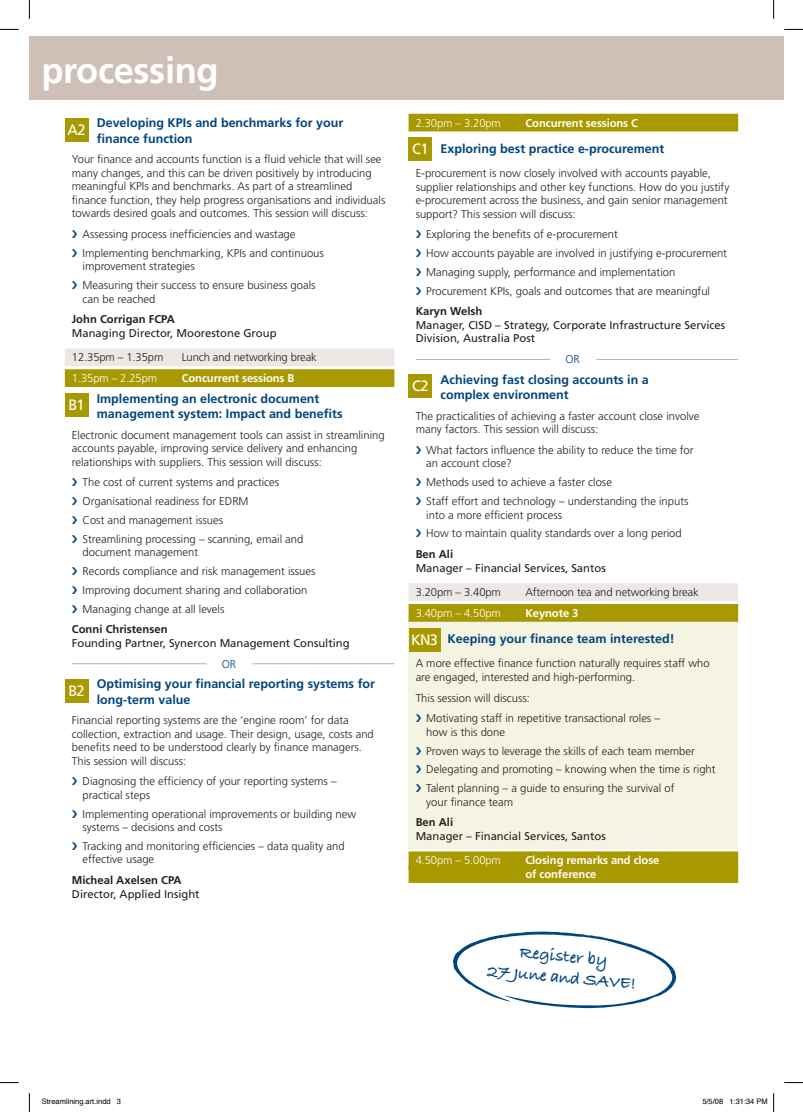
<style>
.page{position:relative;width:803px;height:1112px;background:#fff}
.page>*{position:absolute;margin:0;border:0;box-sizing:border-box;transform-origin:0 0}
.t1{font:700 36.25px "Frutiger";letter-spacing:-.01em;color:#fff}
.t2{font:17.5px/21px "Bradley Hand ITCTT Bold";color:#01457f;text-align:center}
.t3{font:15px "Frutiger";letter-spacing:-.045em;color:#fff}
.t4{font:700 12.5px/15.2px "Frutiger";color:#01457f}
.t5{font:300 11.25px/13.5px "Frutiger";color:#231f20}
.t6{font:11.25px/13.5px "Frutiger";color:#231f20}
.t7{font:700 11.25px/13.8px "Frutiger";letter-spacing:-.01em;color:#fff}
.t8{font:700 11.25px "Frutiger";color:#231f20}
.t9{font:300 11.25px "Frutiger";letter-spacing:-.01em;color:#fff}
.t10{font:300 11.25px "Frutiger";color:#01457f}
.t11{font:7.5px "Helvetica";color:#000}
.s1{font-weight:400;font-size:15px;color:#fff}
</style>
<div class="page">
<div style="left:409px;top:614px;width:329px;height:234px;background:#f5f3e1"></div>
<div style="left:29px;top:36px;width:755px;height:64px;background:#cec0b6"></div>
<div style="left:65px;top:348px;width:329px;height:18px;background:#ede8e5"></div>
<div style="left:65px;top:369px;width:329px;height:18px;background:#a99901"></div>
<hr style="left:72px;top:663px;width:322px;height:1px;background:#bfaea3">
<div style="left:207px;top:656px;width:46px;height:15px;background:#fff"></div>
<div style="left:65px;top:118px;width:23px;height:24px;background:#a99901"></div>
<div style="left:65px;top:393px;width:23px;height:23px;background:#a99901"></div>
<div style="left:65px;top:678px;width:23px;height:24px;background:#a99901"></div>
<div style="left:409px;top:114px;width:329px;height:17px;background:#a99901"></div>
<hr style="left:416px;top:359px;width:322px;height:1px;background:#bfaea3">
<div style="left:550px;top:352px;width:46px;height:15px;background:#fff"></div>
<div style="left:409px;top:583px;width:329px;height:17px;background:#ede8e5"></div>
<div style="left:409px;top:604px;width:329px;height:17px;background:#a99901"></div>
<div style="left:409px;top:851px;width:329px;height:17px;background:#a99901"></div>
<div style="left:409px;top:865px;width:329px;height:17px;background:#a99901"></div>
<div style="left:409px;top:138px;width:23px;height:23px;background:#a99901"></div>
<div style="left:409px;top:374px;width:23px;height:24px;background:#a99901"></div>
<div style="left:409px;top:627px;width:31px;height:24px;background:#a99901"></div>
<svg style="left:453px;top:931px;width:223px;height:76px"></svg>
<svg style="left:0;top:29px;width:19px;height:1px"></svg>
<svg style="left:784px;top:29px;width:19px;height:1px"></svg>
<svg style="left:0;top:1082px;width:19px;height:1px"></svg>
<svg style="left:784px;top:1082px;width:19px;height:1px"></svg>
<svg style="left:29px;top:0;width:1px;height:19px"></svg>
<svg style="left:29px;top:1093px;width:1px;height:18px"></svg>
<svg style="left:773px;top:0;width:1px;height:19px"></svg>
<svg style="left:773px;top:1093px;width:1px;height:18px"></svg>
<h1 class="t1" style="left:-3px;top:49px;width:223px">e processing</h1>
<h3 class="t3" style="left:68px;top:121px;width:19px">A2</h3>
<p class="t4" style="left:97px;top:115px;width:248px">Developing KPIs and benchmarks for your finance function</p>
<p class="t5" style="left:72px;top:153px;width:315px">Your finance and accounts function is a fluid vehicle that will see many changes, and this can be driven positively by introducing meaningful KPIs and benchmarks. As part of a streamlined finance function, they help progress organisations and individuals towards desired goals and outcomes. This session will discuss:</p>
<p class="t5" style="left:83px;top:225px;width:243px;line-height:18.8px">Assessing process inefficiencies and wastage<br>Implementing benchmarking, KPIs and continuous</p>
<p class="t5" style="left:83px;top:257px;width:234px;line-height:18.8px">improvement strategies<br>Measuring their success to ensure business goals</p>
<p class="t5" style="left:83px;top:292px;width:74px">can be reached</p>
<p class="t8" style="left:72px;top:312px;width:104px">John Corrigan FCPA</p>
<p class="t6" style="left:72px;top:326px;width:206px">Managing Director, Moorestone Group</p>
<p class="t5" style="left:72px;top:350px;width:93px">12.35pm – 1.35pm</p>
<p class="t5" style="left:182px;top:350px;width:137px">Lunch and networking break</p>
<p class="t9" style="left:72px;top:371px;width:87px">1.35pm – 2.25pm</p>
<p class="t7" style="left:182px;top:371px;width:114px">Concurrent sessions B</p>
<h3 class="t3" style="left:68px;top:396px;width:18px">B1</h3>
<p class="t4" style="left:97px;top:390px;width:247px">Implementing an electronic document management system: Impact and benefits</p>
<p class="t5" style="left:72px;top:428px;width:314px">Electronic document management tools can assist in streamlining accounts payable, improving service delivery and enhancing relationships with suppliers. This session will discuss:</p>
<p class="t5" style="left:83px;top:473px;width:222px;line-height:18.8px">The cost of current systems and practices Organisational readiness for EDRM<br>Cost and management issues<br>Streamlining processing – scanning, email and</p>
<p class="t5" style="left:83px;top:543px;width:234px;line-height:18.8px">document management<br>Records compliance and risk management issues Improving document sharing and collaboration Managing change at all levels</p>
<p class="t8" style="left:72px;top:622px;width:97px">Conni Christensen</p>
<p class="t6" style="left:72px;top:636px;width:279px">Founding Partner, Synercon Management Consulting</p>
<p class="t10" style="left:216px;top:657px;width:8px">or</p>
<h3 class="t3" style="left:68px;top:681px;width:18px">B2</h3>
<p class="t4" style="left:97px;top:676px;width:280px">Optimising your financial reporting systems for long-term value</p>
<p class="t5" style="left:72px;top:713px;width:303px">Financial reporting systems are the ‘engine room’ for data collection, extraction and usage. Their design, usage, costs and benefits need to be understood clearly by finance managers.<br>This session will discuss:</p>
<p class="t5" style="left:83px;top:774px;width:256px">Diagnosing the efficiency of your reporting systems – practical steps</p>
<p class="t5" style="left:83px;top:806px;width:275px">Implementing operational improvements or building new systems – decisions and costs</p>
<p class="t5" style="left:83px;top:839px;width:264px">Tracking and monitoring efficiencies – data quality and effective usage</p>
<p class="t8" style="left:72px;top:873px;width:111px">Micheal Axelsen CPA</p>
<p class="t6" style="left:72px;top:886px;width:129px">Director, Applied Insight</p>
<p class="t9" style="left:416px;top:116px;width:87px">2.30pm – 3.20pm</p>
<p class="t7" style="left:525px;top:116px;width:114px">Concurrent sessions C</p>
<p class="t4" style="left:412px;top:141px;width:254px"><span class="s1">C1</span> Exploring best practice e-procurement</p>
<p class="t5" style="left:416px;top:167px;width:315px">E-procurement is now closely involved with accounts payable, supplier relationships and other key functions. How do you justify e-procurement across the business, and gain senior management support? This session will discuss:</p>
<p class="t5" style="left:426px;top:225px;width:302px;line-height:18.8px">Exploring the benefits of e-procurement<br>How accounts payable are involved in justifying e-procurement Managing supply, performance and implementation Procurement KPIs, goals and outcomes that are meaningful</p>
<p class="t8" style="left:416px;top:305px;width:68px">Karyn Welsh</p>
<p class="t6" style="left:416px;top:318px;width:311px">Manager, CISD – Strategy, Corporate Infrastructure Services<br>Division, Australia Post</p>
<p class="t10" style="left:560px;top:353px;width:8px">or</p>
<h3 class="t3" style="left:412px;top:377px;width:18px">C2</h3>
<p class="t4" style="left:440px;top:372px;width:210px">Achieving fast closing accounts in a complex environment</p>
<p class="t5" style="left:416px;top:409px;width:285px">The practicalities of achieving a faster account close involve many factors. This session will discuss:</p>
<p class="t5" style="left:426px;top:443px;width:269px">What factors influence the ability to reduce the time for an account close?</p>
<p class="t5" style="left:426px;top:473px;width:264px;line-height:18.8px">Methods used to achieve a faster close<br>Staff effort and technology – understanding the inputs</p>
<p class="t5" style="left:426px;top:505px;width:257px;line-height:18.8px">into a more efficient process<br>How to maintain quality standards over a long period</p>
<p class="t8" style="left:416px;top:547px;width:39px">Ben Ali</p>
<p class="t6" style="left:416px;top:560px;width:192px">Manager – Financial Services, Santos</p>
<p class="t5" style="left:416px;top:585px;width:87px">3.20pm – 3.40pm</p>
<p class="t5" style="left:525px;top:585px;width:175px">Afternoon tea and networking break</p>
<p class="t9" style="left:416px;top:606px;width:87px">3.40pm – 4.50pm</p>
<p class="t7" style="left:525px;top:606px;width:54px">Keynote 3</p>
<p class="t4" style="left:411px;top:631px;width:265px"><span class="s1">KN3</span> Keeping your finance team interested!</p>
<p class="t5" style="left:416px;top:656px;width:295px">A more effective finance function naturally requires staff who are engaged, interested and high-performing.</p>
<p class="t5" style="left:426px;top:687px;width:235px;line-height:20.6px;text-indent:-11px">This session will discuss:<br>Motivating staff in repetitive transactional roles –</p>
<p class="t5" style="left:426px;top:722px;width:291px;line-height:18.8px">how is this done<br>Proven ways to leverage the skills of each team member Delegating and promoting – knowing when the time is right Talent planning – a guide to ensuring the survival of</p>
<p class="t5" style="left:426px;top:795px;width:88px">your finance team</p>
<p class="t8" style="left:416px;top:815px;width:39px">Ben Ali</p>
<p class="t6" style="left:416px;top:829px;width:192px">Manager – Financial Services, Santos</p>
<p class="t9" style="left:416px;top:853px;width:87px">4.50pm – 5.00pm</p>
<p class="t7" style="left:525px;top:853px;width:135px">Closing remarks and close of conference</p>
<h2 class="t2" style="left:490px;top:938px;width:150px;rotate:5deg">Register by<br>27 June and SAVE!</h2>
<p class="t11" style="left:42px;top:1095px;width:81px">Streamlining.art.indd 3</p>
<p class="t11" style="left:702px;top:1095px;width:67px">5/5/08 1:31:34 PM</p>
</div>
